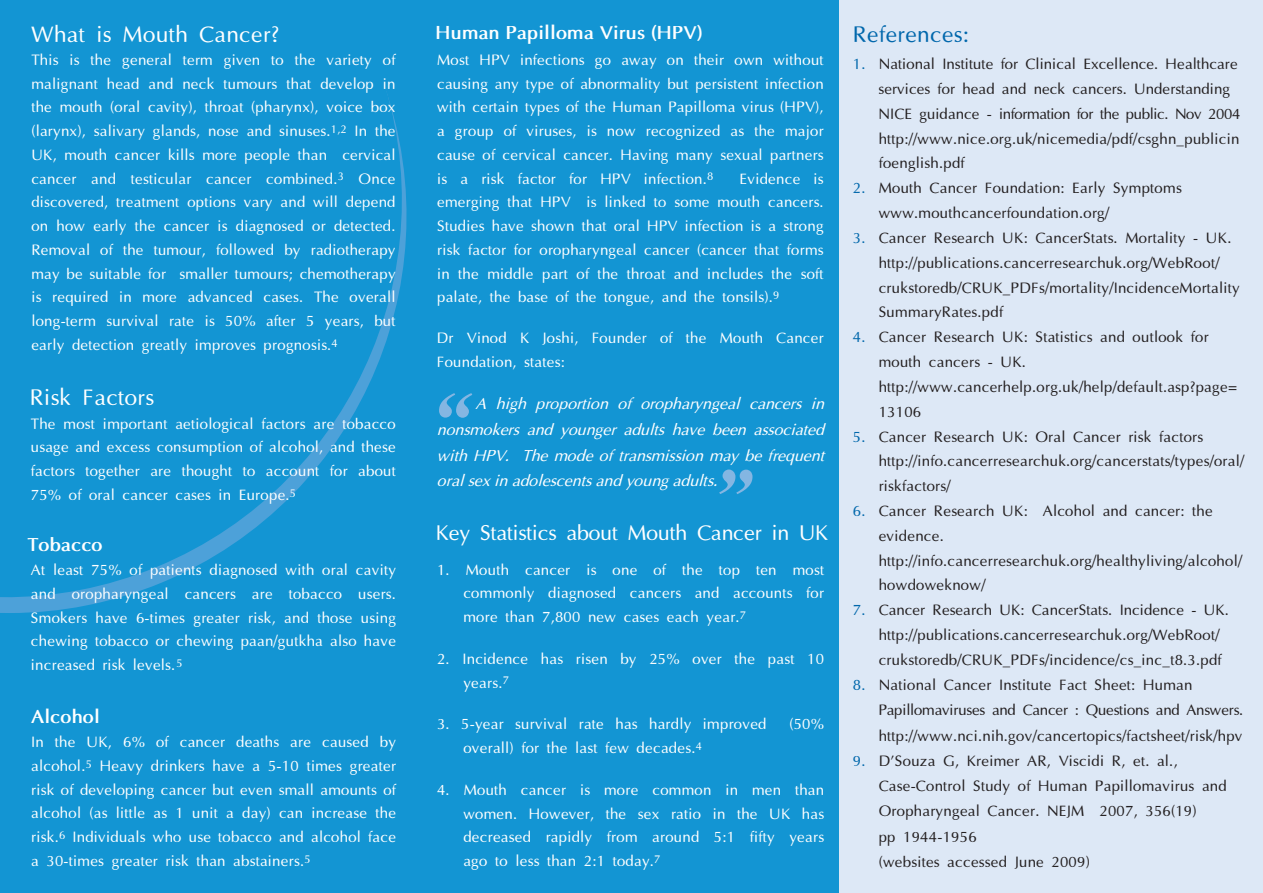
<style>
.page{position:relative;width:1263px;height:893px;background:#fff}
.page>*{position:absolute;margin:0;border:0;box-sizing:border-box;transform-origin:0 0}
.t1{font:italic 700 79.2px "Times New Roman";color:#84b6e2}
.t2{font:100 25.95px "Optima";color:#fff}
.t3{font:100 25.95px "Optima";color:#0067ac}
.t4{font:100 24.45px "Optima";letter-spacing:-.02em;color:#fff}
.t5{font:700 18.75px "Optima";color:#fff}
.t6{font:100 17.25px/23.7px "Optima";color:#fff;text-align:justify}
.t7{font:100 17.25px/24.8px "Optima";color:#231f20}
.t8{font:italic 15.9px/26px "Optima";color:#fff;text-align:justify}
.s1{color:#1395d3}
.s2{color:#0067ab}
</style>
<div class="page">
<div style="left:839px;top:0;width:424px;height:893px;background:#dde8f6"></div>
<div style="left:0;top:0;width:839px;height:893px;background:#1395d3"></div>
<svg style="left:0;top:94px;width:407px;height:519px"></svg>
<p class="t2" style="left:31px;top:25px;width:250px">What is Mouth Cancer?</p>
<p class="t6" style="left:31px;top:49px;width:366px">This is the general term given to the variety of malignant head and neck tumours that develop in the mouth (oral cavity), throat (pharynx), voice box (larynx), salivary glands, nose and sinuses.<sup>1,2</sup> In the UK, mouth cancer kills more people than cervical cancer and testicular cancer combined.<sup>3</sup> Once discovered, treatment options vary and will depend on how early the cancer is diagnosed or detected.<br>Removal of the tumour, followed by radiotherapy may be suitable for smaller tumours; chemotherapy is required in more advanced cases. The overall long-term survival rate is 50% after 5 years, but early detection greatly improves prognosis.<sup>4</sup></p>
<p class="t2" style="left:30px;top:388px;width:126px">Risk Factors</p>
<p class="t6" style="left:31px;top:413px;width:367px">The most important aetiological factors are tobacco usage and excess consumption of alcohol, and these factors together are thought to account for about 75% of oral cancer cases in Europe.<sup>5</sup></p>
<p class="t5" style="left:27px;top:537px;width:77px">Tobacco</p>
<p class="t6" style="left:31px;top:559px;width:367px">At least 75% of patients diagnosed with oral cavity and oropharyngeal cancers are tobacco users.<br>Smokers have 6-times greater risk, and those using chewing tobacco or chewing paan/gutkha also have increased risk levels.<sup>5</sup></p>
<p class="t5" style="left:31px;top:708px;width:70px">Alcohol</p>
<p class="t6" style="left:31px;top:732px;width:367px">In the UK, 6% of cancer deaths are caused by alcohol.<sup>5</sup> Heavy drinkers have a 5-10 times greater risk of developing cancer but even small amounts of alcohol (as little as 1 unit a day) can increase the risk.<sup>6</sup> Individuals who use tobacco and alcohol face a 30-times greater risk than abstainers.<sup>5</sup></p>
<p class="t5" style="left:435px;top:25px;width:269px">Human Papilloma Virus (HPV)</p>
<p class="t6" style="left:437px;top:49px;width:388px">Most HPV infections go away on their own without causing any type of abnormality but persistent infection with certain types of the Human Papilloma virus (HPV), a group of viruses, is now recognized as the major cause of cervical cancer. Having many sexual partners is a risk factor for HPV infection.<sup>8</sup></p>
<p class="t6" style="left:437px;top:168px;width:388px;text-indent:302px">Evidence is emerging that HPV is linked to some mouth cancers.<br>Studies have shown that oral HPV infection is a strong risk factor for oropharyngeal cancer (cancer that forms in the middle part of the throat and includes the soft palate, the base of the tongue, and the tonsils).<sup>9</sup></p>
<p class="t6" style="left:437px;top:328px;width:389px">Dr Vinod K Joshi, Founder of the Mouth Cancer<br>Foundation, states:</p>
<p class="t1" style="left:430px;top:376px;width:41px">“</p>
<p class="t8" style="left:437px;top:392px;width:389px;text-indent:39px">A high proportion of oropharyngeal cancers in nonsmokers and younger adults have been associated with HPV. The mode of transmission may be frequent oral sex in adolescents and young adults.</p>
<p class="t4" style="left:436px;top:524px;width:395px">Key Statistics about Mouth Cancer in UK</p>
<p class="t6" style="left:437px;top:559px;width:389px">1. Mouth cancer is one of the top ten most <span class="s1">-----</span>commonly diagnosed cancers and accounts for <span class="s1">-----</span>more than 7,800 new cases each year.<sup>7</sup></p>
<p class="t6" style="left:437px;top:648px;width:389px">2. Incidence has risen by 25% over the past 10 <span class="s1">-----</span>years.<sup>7</sup></p>
<p class="t6" style="left:437px;top:714px;width:331px">3. 5-year survival rate has hardly improved</p>
<p class="t6" style="left:789px;top:714px;width:36px">(50%</p>
<p class="t6" style="left:437px;top:738px;width:267px"><span class="s1">-----</span>overall) for the last few decades.<sup>4</sup></p>
<p class="t6" style="left:437px;top:779px;width:389px">4. Mouth cancer is more common in men than <span class="s1">-----</span>women. However, the sex ratio in the UK has <span class="s1">-----</span>decreased rapidly from around 5:1 fifty years <span class="s1">-----</span>ago to less than 2:1 today.<sup>7</sup></p>
<p class="t1" style="left:710px;top:453px;width:41px">”</p>
<p class="t3" style="left:853px;top:25px;width:118px">References:</p>
<p class="t7" style="left:878px;top:53px;width:364px;text-indent:-26px"><span class="s2">1.</span> National Institute for Clinical Excellence. Healthcare services for head and neck cancers. Understanding NICE guidance - information for the public. Nov 2004 http://www.nice.org.uk/nicemedia/pdf/csghn_publicin foenglish.pdf</p>
<p class="t7" style="left:879px;top:177px;width:305px;text-indent:-26px"><span class="s2">2.</span> Mouth Cancer Foundation: Early Symptoms www.mouthcancerfoundation.org/</p>
<p class="t7" style="left:879px;top:227px;width:363px;text-indent:-26px"><span class="s2">3.</span> Cancer Research UK: CancerStats. Mortality - UK. http://publications.cancerresearchuk.org/WebRoot/ crukstoredb/CRUK_PDFs/mortality/IncidenceMortality SummaryRates.pdf</p>
<p class="t7" style="left:879px;top:326px;width:360px;text-indent:-26px"><span class="s2">4.</span> Cancer Research UK: Statistics and outlook for mouth cancers - UK. http://www.cancerhelp.org.uk/help/default.asp?page= 13106</p>
<p class="t7" style="left:879px;top:425px;width:367px;text-indent:-26px"><span class="s2">5.</span> Cancer Research UK: Oral Cancer risk factors http://info.cancerresearchuk.org/cancerstats/types/oral/ riskfactors/</p>
<p class="t7" style="left:879px;top:500px;width:365px;text-indent:-26px"><span class="s2">6.</span> Cancer Research UK: Alcohol and cancer: the evidence. http://info.cancerresearchuk.org/healthyliving/alcohol/ howdoweknow/</p>
<p class="t7" style="left:879px;top:599px;width:352px;text-indent:-26px"><span class="s2">7.</span> Cancer Research UK: CancerStats. Incidence - UK. http://publications.cancerresearchuk.org/WebRoot/ crukstoredb/CRUK_PDFs/incidence/cs_inc_t8.3.pdf</p>
<p class="t7" style="left:879px;top:674px;width:366px;line-height:25.2px;text-indent:-26px"><span class="s2">8.</span> National Cancer Institute Fact Sheet: Human<br>Papillomaviruses and Cancer : Questions and Answers. http://www.nci.nih.gov/cancertopics/factsheet/risk/hpv</p>
<p class="t7" style="left:879px;top:750px;width:350px;line-height:25.2px;text-indent:-26px"><span class="s2">9.</span> D’Souza G, Kreimer AR, Viscidi R, et. al., Case-Control Study of Human Papillomavirus and Oropharyngeal Cancer. NEJM 2007, 356(19)<br>pp 1944-1956<br>(websites accessed June 2009)</p>
</div>
